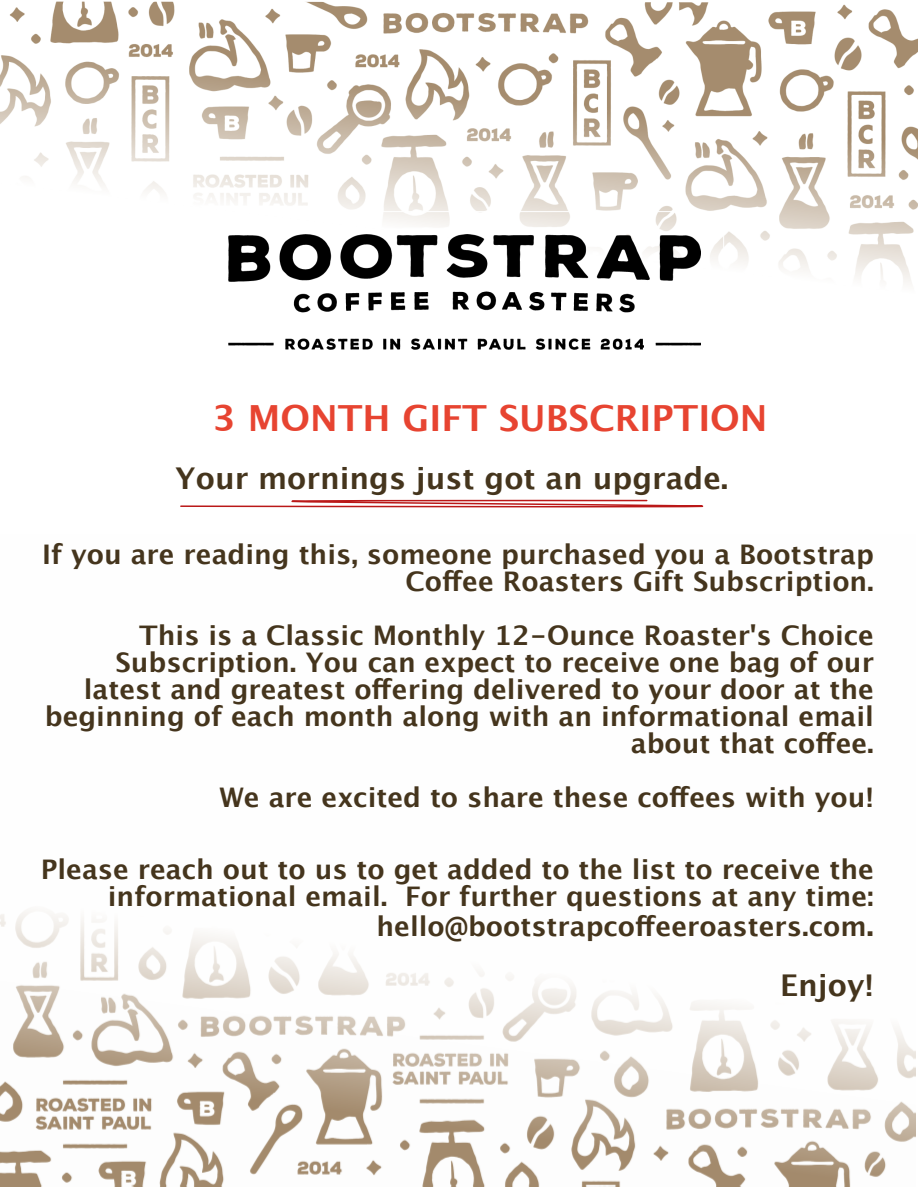
<style>
.page{position:relative;width:918px;height:1188px;background:#fff}
.page>*{position:absolute;margin:0;border:0;box-sizing:border-box;transform-origin:0 0}
.t1{font:700 36px "Lucida Grande";color:#e74431}
.t2{font:700 30px "Lucida Grande";color:#45351d}
.t3{font:700 27px/27px "Lucida Grande";color:#45351d;text-align:right}
.s1{font-size:30px}
</style>
<div class="page">
<img style="left:0;top:2px;width:918px;height:282px">
<svg style="left:180px;top:499px;width:524px;height:9px"></svg>
<img style="left:0;top:911px;width:915px;height:275px">
<img style="left:229px;top:235px;width:472px;height:114px">
<h1 class="t1" style="left:212px;top:403px;width:557px">3 MONTH GIFT SUBSCRIPTION</h1>
<p class="t2" style="left:175px;top:465px;width:555px">Your mornings just got an upgrade.</p>
<p class="t3" style="left:42px;top:543px;width:833px">If you are reading this, someone purchased you a Bootstrap<br>Coffee Roasters Gift Subscription.</p>
<p class="t3" style="left:45px;top:624px;width:831px">This is a Classic Monthly 12-Ounce Roaster's Choice Subscription. You can expect to receive one bag of our latest and greatest offering delivered to your door at the beginning of each month along with an informational email about that coffee.</p>
<p class="t3" style="left:220px;top:786px;width:656px">We are excited to share these coffees with you!</p>
<p class="t3" style="left:41px;top:858px;width:835px">Please reach out to us to get added to the list to receive the informational email. For further questions at any time:</p>
<p class="t3" style="left:377px;top:915px;width:499px">hello@bootstrapcoffeeroasters.com<span class="s1">.</span></p>
<p class="t2" style="left:780px;top:972px;width:95px">Enjoy!</p>
</div>
